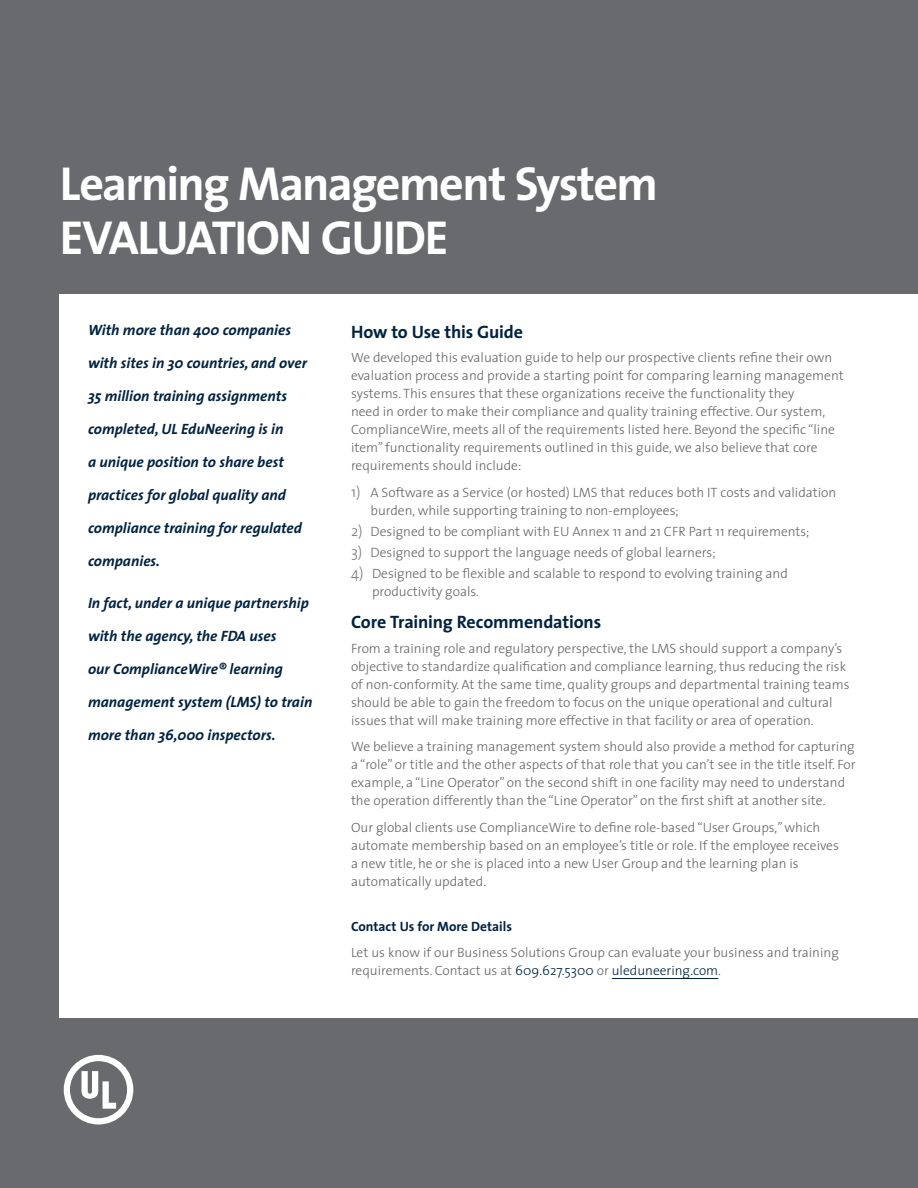
<style>
.page{position:relative;width:918px;height:1188px;background:#696a6d}
.page>*{position:absolute;margin:0;border:0;box-sizing:border-box;transform-origin:0 0}
.t1{font:700 48px/54px "The Sans";letter-spacing:-.035em;color:#fff}
.t2{font:700 18px "The Sans";letter-spacing:-.01em;color:#002341}
.t3{font:italic 700 15px "The Sans";color:#002341}
.t4{font:300 13.5px/18px "The Sans";color:#636466}
.t5{font:700 13.5px "The Sans";color:#002341}
.s1{font-size:15px;color:#77787b}
.s2{color:#002341}
</style>
<div class="page">
<svg style="left:64px;top:1055px;width:69px;height:70px"></svg>
<div style="left:59px;top:294px;width:859px;height:723px;background:#fff"></div>
<hr style="left:612px;top:978px;width:106px;height:1px;background:#002341">
<h1 class="t1" style="left:60px;top:157px;width:600px">Learning Management System<br>EVALUATION GUIDE</h1>
<p class="t3" style="left:88px;top:321px;width:205px">With more than 400 companies</p>
<p class="t3" style="left:88px;top:354px;width:220px">with sites in 30 countries, and over</p>
<p class="t3" style="left:88px;top:387px;width:201px">35 million training assignments</p>
<p class="t3" style="left:88px;top:420px;width:197px">completed, UL EduNeering is in</p>
<p class="t3" style="left:88px;top:453px;width:197px">a unique position to share best</p>
<p class="t3" style="left:88px;top:486px;width:200px">practices for global quality and</p>
<p class="t3" style="left:88px;top:519px;width:216px">compliance training for regulated</p>
<p class="t3" style="left:88px;top:552px;width:74px">companies.</p>
<p class="t3" style="left:88px;top:593px;width:222px">In fact, under a unique partnership</p>
<p class="t3" style="left:88px;top:626px;width:190px">with the agency, the FDA uses</p>
<p class="t3" style="left:88px;top:659px;width:197px">our ComplianceWire® learning</p>
<p class="t3" style="left:88px;top:692px;width:226px">management system (LMS) to train</p>
<p class="t3" style="left:88px;top:725px;width:189px">more than 36,000 inspectors.</p>
<h2 class="t2" style="left:351px;top:320px;width:174px">How to Use this Guide</h2>
<p class="t4" style="left:351px;top:349px;width:494px">We developed this evaluation guide to help our prospective clients refine their own evaluation process and provide a starting point for comparing learning management systems. This ensures that these organizations receive the functionality they<br>need in order to make their compliance and quality training effective. Our system, ComplianceWire, meets all of the requirements listed here. Beyond the specific “line item” functionality requirements outlined in this guide, we also believe that core requirements should include:</p>
<p class="t4" style="left:370px;top:483px;width:467px;text-indent:-20px"><span class="s1">1)</span> A Software as a Service (or hosted) LMS that reduces both IT costs and validation burden, while supporting training to non-employees;</p>
<p class="t4" style="left:351px;top:522px;width:460px"><span class="s1">2)</span> Designed to be compliant with EU Annex 11 and 21 CFR Part 11 requirements;</p>
<p class="t4" style="left:351px;top:544px;width:366px"><span class="s1">3)</span> Designed to support the language needs of global learners;</p>
<p class="t4" style="left:372px;top:565px;width:417px;text-indent:-21px"><span class="s1">4)</span> Designed to be flexible and scalable to respond to evolving training and productivity goals.</p>
<h2 class="t2" style="left:351px;top:611px;width:252px">Core Training Recommendations</h2>
<p class="t4" style="left:351px;top:639px;width:500px">From a training role and regulatory perspective, the LMS should support a company’s objective to standardize qualification and compliance learning, thus reducing the risk of non-conformity. At the same time, quality groups and departmental training teams should be able to gain the freedom to focus on the unique operational and cultural issues that will make training more effective in that facility or area of operation.</p>
<p class="t4" style="left:351px;top:738px;width:506px">We believe a training management system should also provide a method for capturing a “role” or title and the other aspects of that role that you can’t see in the title itself. For example, a “Line Operator” on the second shift in one facility may need to understand the operation differently than the “Line Operator” on the first shift at another site.</p>
<p class="t4" style="left:351px;top:819px;width:489px">Our global clients use ComplianceWire to define role-based “User Groups,”which automate membership based on an employee’s title or role. If the employee receives a new title, he or she is placed into a new User Group and the learning plan is automatically updated.</p>
<p class="t5" style="left:351px;top:917px;width:163px">Contact Us for More Details</p>
<p class="t4" style="left:351px;top:944px;width:489px">Let us know if our Business Solutions Group can evaluate your business and training requirements. Contact us at <span class="s2">609.627.5300</span> or <span class="s2">uleduneering.com</span>.</p>
</div>
